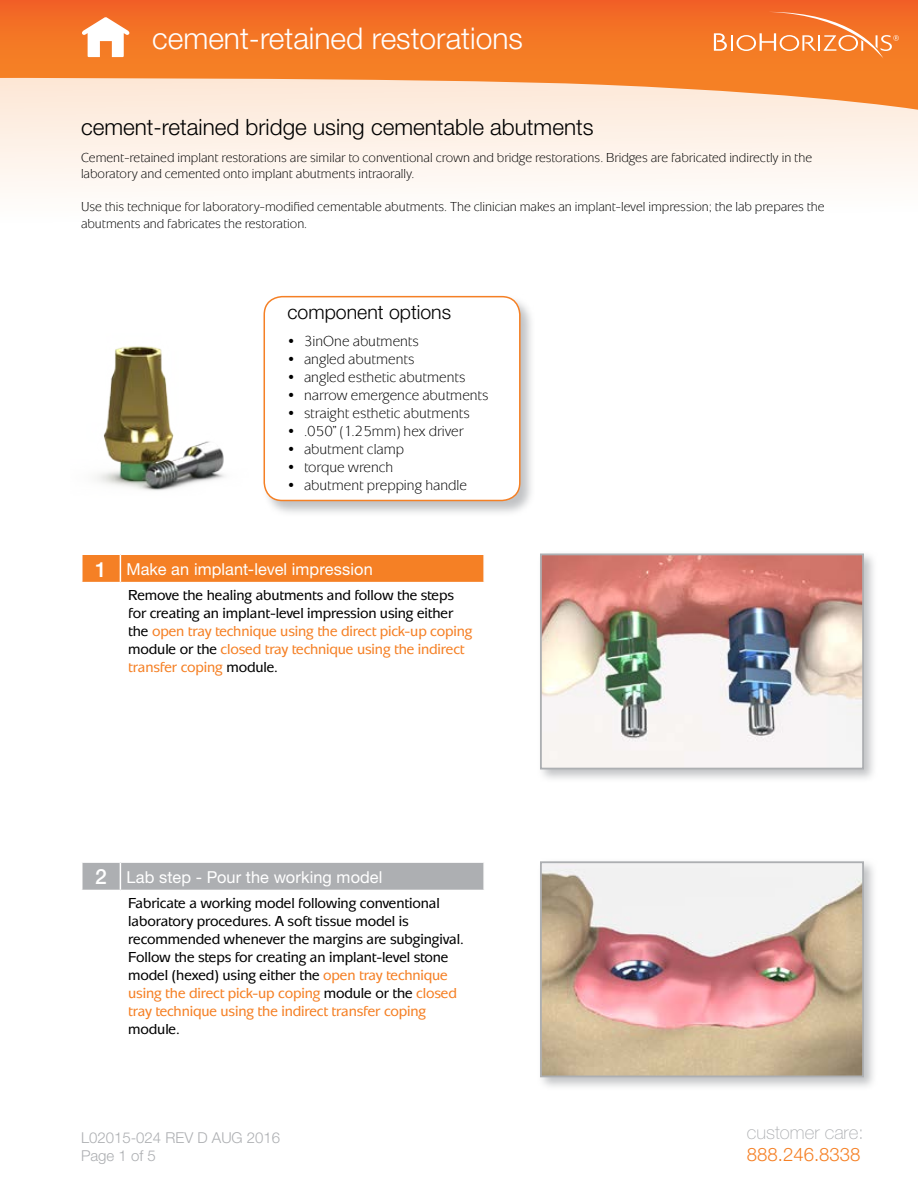
<style>
.page{position:relative;width:918px;height:1188px;background:#fff}
.page>*{position:absolute;margin:0;border:0;box-sizing:border-box;transform-origin:0 0}
.t1{font:300 30px "Helvetica Neue";color:#fff}
.t2{font:300 22.5px "Helvetica Neue";color:#000}
.t3{font:300 19.5px "Helvetica Neue";color:#000}
.t4{font:100 18.6px "Helvetica Neue";color:#adafb2}
.t5{font:300 18.6px "Helvetica Neue";color:#f58025}
.t6{font:16.5px "Helvetica Neue";letter-spacing:.005em;color:#fff}
.t7{font:500 15px/18px "Mixage ITC";letter-spacing:-.01em;color:#000}
.t8{font:15px "Mixage ITC";color:#000}
.t9{font:300 15px/18px "Helvetica Neue";color:#adafb2}
.t10{font:13.5px/16.5px "Mixage ITC";color:#000}
.s1{font-weight:500;font-size:21px}
.s2{color:#f58025}
</style>
<div class="page">
<svg style="left:0;top:112px;width:918px;height:78px;fill:#fef3eb"></svg>
<svg style="left:0;top:0;width:918px;height:112px;background:#f69456"></svg>
<svg style="left:714px;top:12px;width:185px;height:47px;background:#f4833d"></svg>
<svg style="left:81px;top:17px;width:49px;height:40px"></svg>
<svg style="left:82px;top:554px;width:401px;height:28px;background:#f5852e"></svg>
<svg style="left:82px;top:862px;width:402px;height:28px;background:#b0b2b5"></svg>
<hr style="left:483px;top:863px;width:2px;height:27px;background:#fff">
<div style="left:262px;top:294px;width:274px;height:223px;background:#adafb2;opacity:.75"></div>
<div style="left:264px;top:297px;width:256px;height:203px;background:#fff;border-radius:18px"></div>
<div style="left:264px;top:296px;width:257px;height:205px;border:2px solid #f58025;border-radius:18px"></div>
<div style="left:537px;top:858px;width:341px;height:233px;background:#adafb2;opacity:.75"></div>
<img style="left:543px;top:864px;width:318px;height:210px">
<div style="left:540px;top:861px;width:324px;height:216px;border:2px solid #adafb2"></div>
<div style="left:537px;top:550px;width:341px;height:233px;background:#adafb2;opacity:.75"></div>
<img style="left:543px;top:556px;width:318px;height:210px">
<div style="left:540px;top:553px;width:324px;height:216px;border:2px solid #adafb2"></div>
<img style="left:97px;top:346px;width:128px;height:145px">
<h1 class="t1" style="left:152px;top:20px;width:372px">cement-retained restorations</h1>
<h2 class="t2" style="left:81px;top:113px;width:514px">cement-retained bridge using cementable abutments</h2>
<p class="t10" style="left:81px;top:149px;width:733px">Cement-retained implant restorations are similar to conventional crown and bridge restorations. Bridges are fabricated indirectly in the laboratory and cemented onto implant abutments intraorally.</p>
<p class="t10" style="left:81px;top:199px;width:745px">Use this technique for laboratory-modified cementable abutments. The clinician makes an implant-level impression; the lab prepares the abutments and fabricates the restoration.</p>
<h3 class="t3" style="left:288px;top:300px;width:165px">component options</h3>
<p class="t8" style="left:288px;top:332px;width:133px">• 3inOne abutments</p>
<p class="t8" style="left:288px;top:350px;width:129px">• angled abutments</p>
<p class="t8" style="left:288px;top:368px;width:180px">• angled esthetic abutments</p>
<p class="t8" style="left:288px;top:386px;width:203px">• narrow emergence abutments</p>
<p class="t8" style="left:288px;top:404px;width:184px">• straight esthetic abutments</p>
<p class="t8" style="left:288px;top:422px;width:178px">• .050” (1.25mm) hex driver</p>
<p class="t8" style="left:288px;top:440px;width:118px">• abutment clamp</p>
<p class="t8" style="left:288px;top:458px;width:107px">• torque wrench</p>
<p class="t8" style="left:288px;top:476px;width:181px">• abutment prepping handle</p>
<p class="t6" style="left:95px;top:559px;width:279px"><span class="s1">1</span> Make an implant-level impression</p>
<p class="t7" style="left:128px;top:586px;width:346px">Remove the healing abutments and follow the steps for creating an implant-level impression using either the <span class="s2">open tray technique using the direct pick-up coping </span>module or the <span class="s2">closed tray technique using the indirect transfer coping</span> module.</p>
<p class="t6" style="left:95px;top:867px;width:289px"><span class="s1">2</span> Lab step - Pour the working model</p>
<p class="t7" style="left:128px;top:894px;width:337px">Fabricate a working model following conventional laboratory procedures. A soft tissue model is recommended whenever the margins are subgingival.<br>Follow the steps for creating an implant-level stone model (hexed) using either the <span class="s2">open tray technique using the direct pick-up coping</span> module or the <span class="s2">closed tray technique using the indirect transfer coping</span></p>
<p class="t7" style="left:128px;top:1020px;width:53px">module.</p>
<p class="t9" style="left:81px;top:1128px;width:201px">L02015-024 REV D AUG 2016<br>Page 1 of 5</p>
<p class="t4" style="left:747px;top:1121px;width:118px">customer care:</p>
<p class="t5" style="left:747px;top:1143px;width:115px">888.246.8338</p>
</div>
